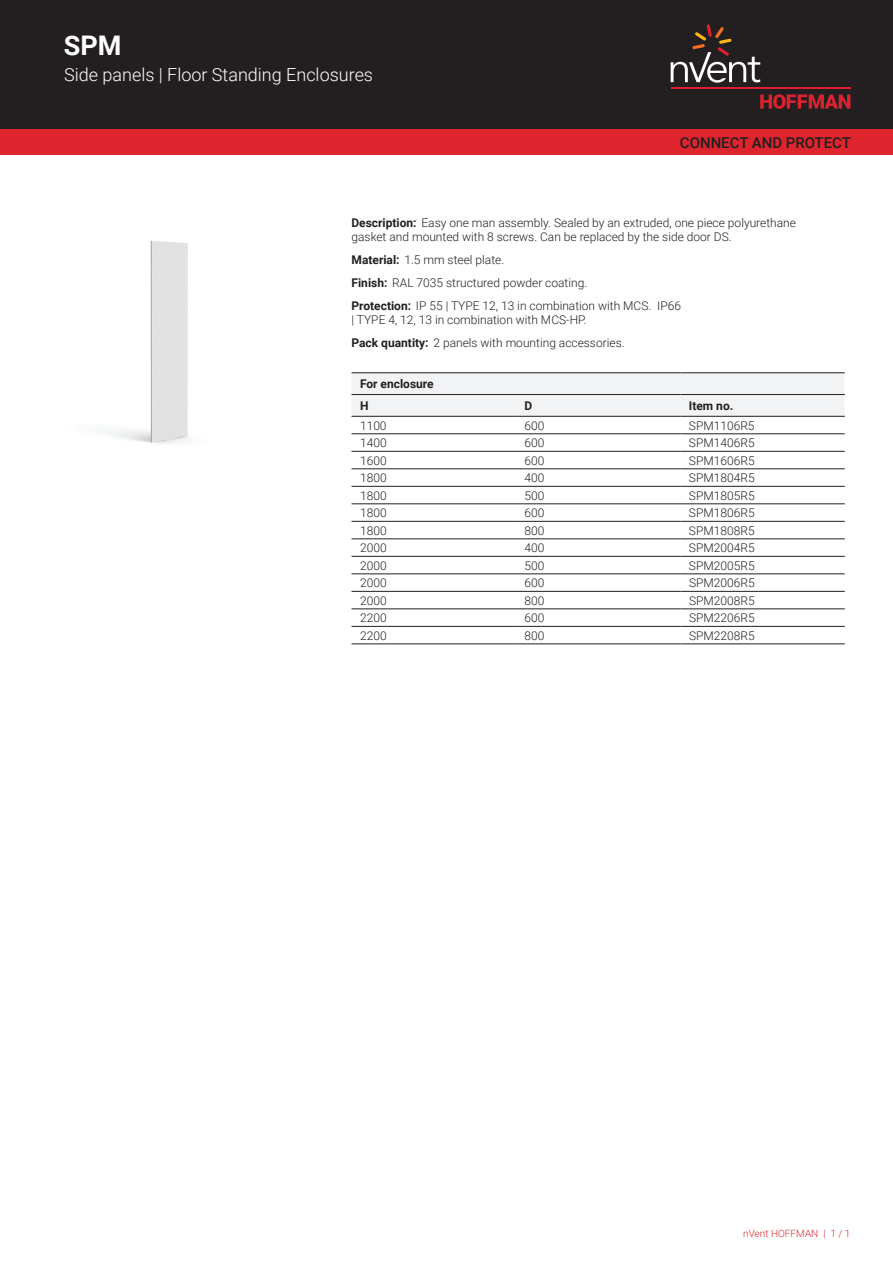
<style>
.page{position:relative;width:893px;height:1263px;background:#fff}
.page>*{position:absolute;margin:0;border:0;box-sizing:border-box;transform-origin:0 0}
.t1{font:700 27px "Roboto";color:#fff}
.t2{font:300 18px "Roboto";color:#fff}
.t3{font:500 15px "Roboto";color:#231f20}
.t4{font:300 12px/23px "Roboto";color:#231f20}
.t5{font:700 12px/21.8px "Roboto";color:#231f20}
.t6{font:300 10.05px "Roboto";color:#de252e}
.s1{font-weight:700}
</style>
<div class="page">
<div style="left:0;top:0;width:893px;height:129px;background:#231f20"></div>
<svg style="left:760px;top:94px;width:90px;height:15px"></svg>
<hr style="left:671px;top:88px;width:179px;height:1px;background:#db2230">
<svg style="left:671px;top:24px;width:89px;height:59px"></svg>
<div style="left:0;top:129px;width:893px;height:26px;background:#de252e"></div>
<svg style="left:351px;top:373px;width:494px;height:43px"></svg>
<hr style="left:351px;top:372px;width:165px;height:1px;background:#231f20">
<hr style="left:516px;top:372px;width:164px;height:1px;background:#231f20">
<hr style="left:680px;top:372px;width:165px;height:1px;background:#231f20">
<hr style="left:351px;top:433px;width:165px;height:1px;background:#231f20">
<hr style="left:516px;top:433px;width:164px;height:1px;background:#231f20">
<hr style="left:680px;top:433px;width:165px;height:1px;background:#231f20">
<hr style="left:351px;top:451px;width:165px;height:1px;background:#231f20">
<hr style="left:516px;top:451px;width:164px;height:1px;background:#231f20">
<hr style="left:680px;top:451px;width:165px;height:1px;background:#231f20">
<hr style="left:351px;top:469px;width:165px;height:1px;background:#231f20">
<hr style="left:516px;top:469px;width:164px;height:1px;background:#231f20">
<hr style="left:680px;top:469px;width:165px;height:1px;background:#231f20">
<hr style="left:351px;top:486px;width:165px;height:1px;background:#231f20">
<hr style="left:516px;top:486px;width:164px;height:1px;background:#231f20">
<hr style="left:680px;top:486px;width:165px;height:1px;background:#231f20">
<hr style="left:351px;top:504px;width:165px;height:1px;background:#231f20">
<hr style="left:516px;top:504px;width:164px;height:1px;background:#231f20">
<hr style="left:680px;top:504px;width:165px;height:1px;background:#231f20">
<hr style="left:351px;top:521px;width:165px;height:1px;background:#231f20">
<hr style="left:516px;top:521px;width:164px;height:1px;background:#231f20">
<hr style="left:680px;top:521px;width:165px;height:1px;background:#231f20">
<hr style="left:351px;top:539px;width:165px;height:1px;background:#231f20">
<hr style="left:516px;top:539px;width:164px;height:1px;background:#231f20">
<hr style="left:680px;top:539px;width:165px;height:1px;background:#231f20">
<hr style="left:351px;top:556px;width:165px;height:1px;background:#231f20">
<hr style="left:516px;top:556px;width:164px;height:1px;background:#231f20">
<hr style="left:680px;top:556px;width:165px;height:1px;background:#231f20">
<hr style="left:351px;top:574px;width:165px;height:1px;background:#231f20">
<hr style="left:516px;top:574px;width:164px;height:1px;background:#231f20">
<hr style="left:680px;top:574px;width:165px;height:1px;background:#231f20">
<hr style="left:351px;top:591px;width:165px;height:1px;background:#231f20">
<hr style="left:516px;top:591px;width:164px;height:1px;background:#231f20">
<hr style="left:680px;top:591px;width:165px;height:1px;background:#231f20">
<hr style="left:351px;top:609px;width:165px;height:1px;background:#231f20">
<hr style="left:516px;top:609px;width:164px;height:1px;background:#231f20">
<hr style="left:680px;top:609px;width:165px;height:1px;background:#231f20">
<hr style="left:351px;top:626px;width:165px;height:1px;background:#231f20">
<hr style="left:516px;top:626px;width:164px;height:1px;background:#231f20">
<hr style="left:680px;top:626px;width:165px;height:1px;background:#231f20">
<hr style="left:351px;top:644px;width:165px;height:1px;background:#231f20">
<hr style="left:516px;top:644px;width:164px;height:1px;background:#231f20">
<hr style="left:680px;top:644px;width:165px;height:1px;background:#231f20">
<hr style="left:351px;top:394px;width:165px;height:1px;background:#231f20">
<hr style="left:516px;top:394px;width:164px;height:1px;background:#231f20">
<hr style="left:680px;top:394px;width:165px;height:1px;background:#231f20">
<hr style="left:351px;top:416px;width:165px;height:1px;background:#231f20">
<hr style="left:516px;top:416px;width:164px;height:1px;background:#231f20">
<hr style="left:680px;top:416px;width:165px;height:1px;background:#231f20">
<img style="left:108px;top:240px;width:82px;height:204px">
<h1 class="t1" style="left:64px;top:27px;width:59px">SPM</h1>
<h2 class="t2" style="left:64px;top:62px;width:310px">Side panels | Floor Standing Enclosures</h2>
<p class="t3" style="left:680px;top:132px;width:173px">CONNECT AND PROTECT</p>
<p class="t4" style="left:351px;top:215px;width:446px;line-height:14.4px"><span class="s1">Description:</span> Easy one man assembly. Sealed by an extruded, one piece polyurethane gasket and mounted with 8 screws. Can be replaced by the side door DS.</p>
<p class="t4" style="left:351px;top:248px;width:331px"><span class="s1">Material:</span> 1.5 mm steel plate.<br><span class="s1">Finish:</span> RAL 7035 structured powder coating.<br><span class="s1">Protection:</span> IP 55 | TYPE 12, 13 in combination with MCS. IP66</p>
<p class="t4" style="left:351px;top:308px;width:275px">| TYPE 4, 12, 13 in combination with MCS-HP.<br><span class="s1">Pack quantity:</span> 2 panels with mounting accessories.</p>
<p class="t5" style="left:360px;top:373px;width:75px">For enclosure<br>H</p>
<p class="t5" style="left:524px;top:394px;width:9px">D</p>
<p class="t5" style="left:689px;top:394px;width:46px">Item no.</p>
<p class="t4" style="left:360px;top:413px;width:28px">1100</p>
<p class="t4" style="left:524px;top:413px;width:21px">600</p>
<p class="t4" style="left:689px;top:413px;width:67px">SPM1106R5</p>
<p class="t4" style="left:360px;top:431px;width:28px">1400</p>
<p class="t4" style="left:524px;top:431px;width:21px">600</p>
<p class="t4" style="left:689px;top:431px;width:67px">SPM1406R5</p>
<p class="t4" style="left:360px;top:448px;width:28px">1600</p>
<p class="t4" style="left:524px;top:448px;width:21px">600</p>
<p class="t4" style="left:689px;top:448px;width:67px">SPM1606R5</p>
<p class="t4" style="left:360px;top:466px;width:28px">1800</p>
<p class="t4" style="left:524px;top:466px;width:21px">400</p>
<p class="t4" style="left:689px;top:466px;width:67px">SPM1804R5</p>
<p class="t4" style="left:360px;top:483px;width:28px">1800</p>
<p class="t4" style="left:524px;top:483px;width:21px">500</p>
<p class="t4" style="left:689px;top:483px;width:67px">SPM1805R5</p>
<p class="t4" style="left:360px;top:501px;width:28px">1800</p>
<p class="t4" style="left:524px;top:501px;width:21px">600</p>
<p class="t4" style="left:689px;top:501px;width:67px">SPM1806R5</p>
<p class="t4" style="left:360px;top:518px;width:28px">1800</p>
<p class="t4" style="left:524px;top:518px;width:21px">800</p>
<p class="t4" style="left:689px;top:518px;width:67px">SPM1808R5</p>
<p class="t4" style="left:360px;top:536px;width:28px">2000</p>
<p class="t4" style="left:525px;top:536px;width:21px">400</p>
<p class="t4" style="left:689px;top:536px;width:67px">SPM2004R5</p>
<p class="t4" style="left:360px;top:553px;width:28px">2000</p>
<p class="t4" style="left:525px;top:553px;width:21px">500</p>
<p class="t4" style="left:689px;top:553px;width:67px">SPM2005R5</p>
<p class="t4" style="left:360px;top:571px;width:28px">2000</p>
<p class="t4" style="left:525px;top:571px;width:21px">600</p>
<p class="t4" style="left:689px;top:571px;width:67px">SPM2006R5</p>
<p class="t4" style="left:360px;top:588px;width:28px">2000</p>
<p class="t4" style="left:525px;top:588px;width:21px">800</p>
<p class="t4" style="left:689px;top:588px;width:67px">SPM2008R5</p>
<p class="t4" style="left:360px;top:606px;width:28px">2200</p>
<p class="t4" style="left:525px;top:606px;width:21px">600</p>
<p class="t4" style="left:689px;top:606px;width:67px">SPM2206R5</p>
<p class="t4" style="left:360px;top:623px;width:28px">2200</p>
<p class="t4" style="left:525px;top:623px;width:21px">800</p>
<p class="t4" style="left:689px;top:623px;width:67px">SPM2208R5</p>
<p class="t6" style="left:743px;top:1226px;width:109px">nVent HOFFMAN | 1 / 1</p>
</div>
